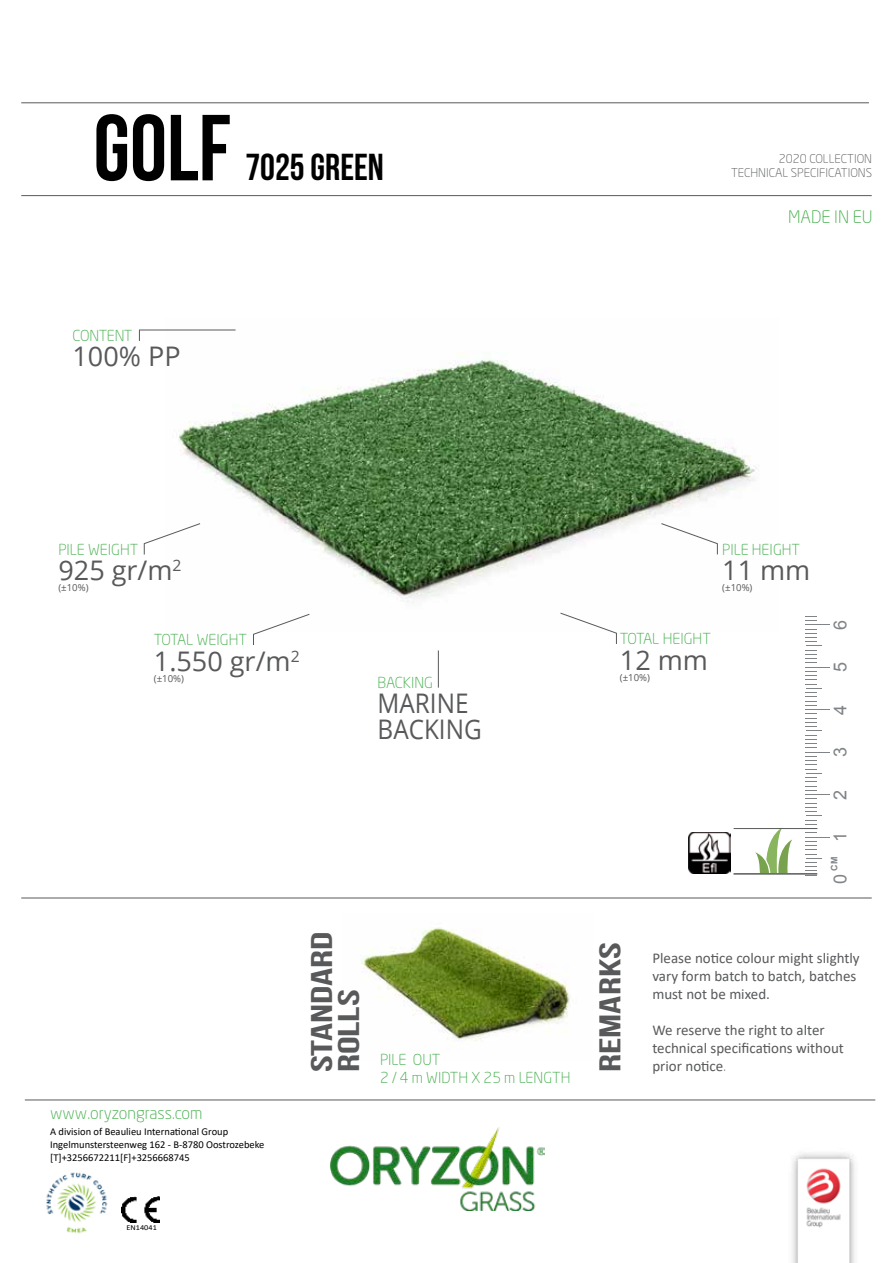
<style>
.page{position:relative;width:893px;height:1263px;background:#fff}
.page>*{position:absolute;margin:0;border:0;box-sizing:border-box;transform-origin:0 0}
.t1{font:700 93.45px "Bebas Neue";color:#000}
.t2{font:700 37.5px "Bebas Neue";color:#000}
.t3{font:700 30px/27px "Bebas Neue";color:#58595b;scale:1.49 1}
.t4{font:27px "Open Sans";color:#58595b}
.t5{font:27px/25.5px "Open Sans";color:#58595b;scale:.9 1}
.t6{font:18px "Arial";color:#818486}
.t7{font:300 17.1px "Neo Sans Pro";color:#41ad49}
.t8{font:300 16.5px "Neo Sans Pro";color:#41ad49}
.t9{font:15px/18px "Calibri";color:#58595b}
.t10{font:300 15px/18px "Neo Sans Pro";color:#41ad49}
.t11{font:300 15px "Neo Sans Pro";letter-spacing:-.035em;color:#41ad49}
.t12{font:300 12px/14.4px "Neo Sans Pro";color:#58595b;text-align:right}
.t13{font:10.5px/12.6px "Calibri";color:#000}
.t14{font:9.6px "Open Sans";color:#58595b}
.t15{font:700 9px "Arial";color:#818486}
.t16{font:7.5px "Calibri";color:#000;scale:1.1 1}
.s1{font-family:"Neo Sans Pro";font-weight:300}
</style>
<div class="page">
<img style="left:331px;top:1127px;width:213px;height:84px">
<img style="left:792px;top:1153px;width:63px;height:110px">
<svg style="left:806px;top:616px;width:24px;height:260px"></svg>
<img style="left:46px;top:1172px;width:62px;height:62px">
<img style="left:122px;top:1196px;width:37px;height:27px">
<hr style="left:733px;top:873px;width:84px;height:2px;background:#58595b">
<img style="left:165px;top:329px;width:592px;height:274px">
<svg style="left:755px;top:827px;width:37px;height:45px"></svg>
<hr style="left:734px;top:828px;width:83px;height:1px;background:#58595b">
<hr style="left:139px;top:330px;width:97px;height:1px;background:#58595b">
<svg style="left:253px;top:614px;width:57px;height:31px"></svg>
<svg style="left:560px;top:612px;width:57px;height:32px"></svg>
<svg style="left:660px;top:523px;width:58px;height:31px"></svg>
<svg style="left:143px;top:523px;width:58px;height:31px"></svg>
<hr style="left:438px;top:650px;width:1px;height:38px;background:#58595b">
<img style="left:689px;top:832px;width:41px;height:41px">
<img style="left:361px;top:928px;width:209px;height:114px">
<hr style="left:21px;top:102px;width:848px;height:1px;background:#58595b">
<hr style="left:21px;top:195px;width:851px;height:1px;background:#58595b">
<hr style="left:25px;top:1099px;width:850px;height:1px;background:#58595b">
<hr style="left:21px;top:898px;width:851px;height:1px;background:#58595b">
<h1 class="t1" style="left:94px;top:97px;width:139px">GOLF</h1>
<h2 class="t2" style="left:245px;top:147px;width:140px">7025 GREEN</h2>
<p class="t11" style="left:72px;top:326px;width:62px">CONTENT</p>
<h3 class="t4" style="left:72px;top:338px;width:110px">100% PP</h3>
<p class="t12" style="left:731px;top:151px;width:142px">2020 COLLECTION<br>TECHNICAL SPECIFICATIONS</p>
<p class="t7" style="left:788px;top:207px;width:86px">MADE IN EU</p>
<p class="t10" style="left:58px;top:540px;width:81px">PILE WEIGHT</p>
<h3 class="t4" style="left:58px;top:552px;width:125px">925 gr/m<sup>2</sup></h3>
<p class="t14" style="left:58px;top:581px;width:32px">(±10%)</p>
<p class="t10" style="left:154px;top:630px;width:95px">TOTAL WEIGHT</p>
<h3 class="t4" style="left:154px;top:642px;width:147px">1.550 gr/m<sup>2</sup></h3>
<p class="t14" style="left:154px;top:671px;width:32px">(±10%)</p>
<p class="t10" style="left:378px;top:673px;width:57px">BACKING</p>
<h3 class="t5" style="left:378px;top:690px;width:117px">MARINE<br>BACKING</h3>
<p class="t8" style="left:50px;top:1103px;width:154px">www.oryzongrass.com</p>
<p class="t13" style="left:50px;top:1125px;width:216px">A division of Beaulieu International Group<br>Ingelmunstersteenweg 162 - B-8780 Oostrozebeke [T]+3256672211[F]+3256668745</p>
<p class="t16" style="left:127px;top:1222px;width:29px">EN14041</p>
<h3 class="t3" style="left:308px;top:1072px;width:96px;rotate:-90deg">STANDARD<br>ROLLS</h3>
<p class="t10" style="left:380px;top:1050px;width:192px">PILE OUT<br>2 / 4 m WIDTH X 25 m LENGTH</p>
<p class="t10" style="left:722px;top:540px;width:79px">PILE HEIGHT</p>
<h3 class="t4" style="left:722px;top:552px;width:90px">11 mm</h3>
<p class="t14" style="left:722px;top:581px;width:32px">(±10%)</p>
<p class="t10" style="left:620px;top:629px;width:92px">TOTAL HEIGHT</p>
<h3 class="t4" style="left:620px;top:641px;width:90px">12 mm</h3>
<p class="t14" style="left:620px;top:670px;width:32px">(±10%)</p>
<p class="t6" style="left:828px;top:630px;width:11px;rotate:-90deg">6</p>
<p class="t6" style="left:828px;top:672px;width:11px;rotate:-90deg">5</p>
<p class="t6" style="left:828px;top:715px;width:11px;rotate:-90deg">4</p>
<p class="t6" style="left:828px;top:757px;width:11px;rotate:-90deg">3</p>
<p class="t6" style="left:828px;top:799px;width:11px;rotate:-90deg">2</p>
<p class="t6" style="left:828px;top:842px;width:11px;rotate:-90deg">1</p>
<p class="t15" style="left:828px;top:870px;width:15px;rotate:-90deg">CM</p>
<p class="t6" style="left:828px;top:884px;width:11px;rotate:-90deg">0</p>
<h3 class="t3" style="left:596px;top:1072px;width:89px;rotate:-90deg">REMARKS</h3>
<p class="t9" style="left:652px;top:949px;width:209px">Please notice colour might slightly vary form batch to batch, batches must not be mixed.</p>
<p class="t9" style="left:652px;top:1021px;width:193px">We reserve the right to alter technical specifications without prior notice<span class="s1">.</span></p>
</div>
